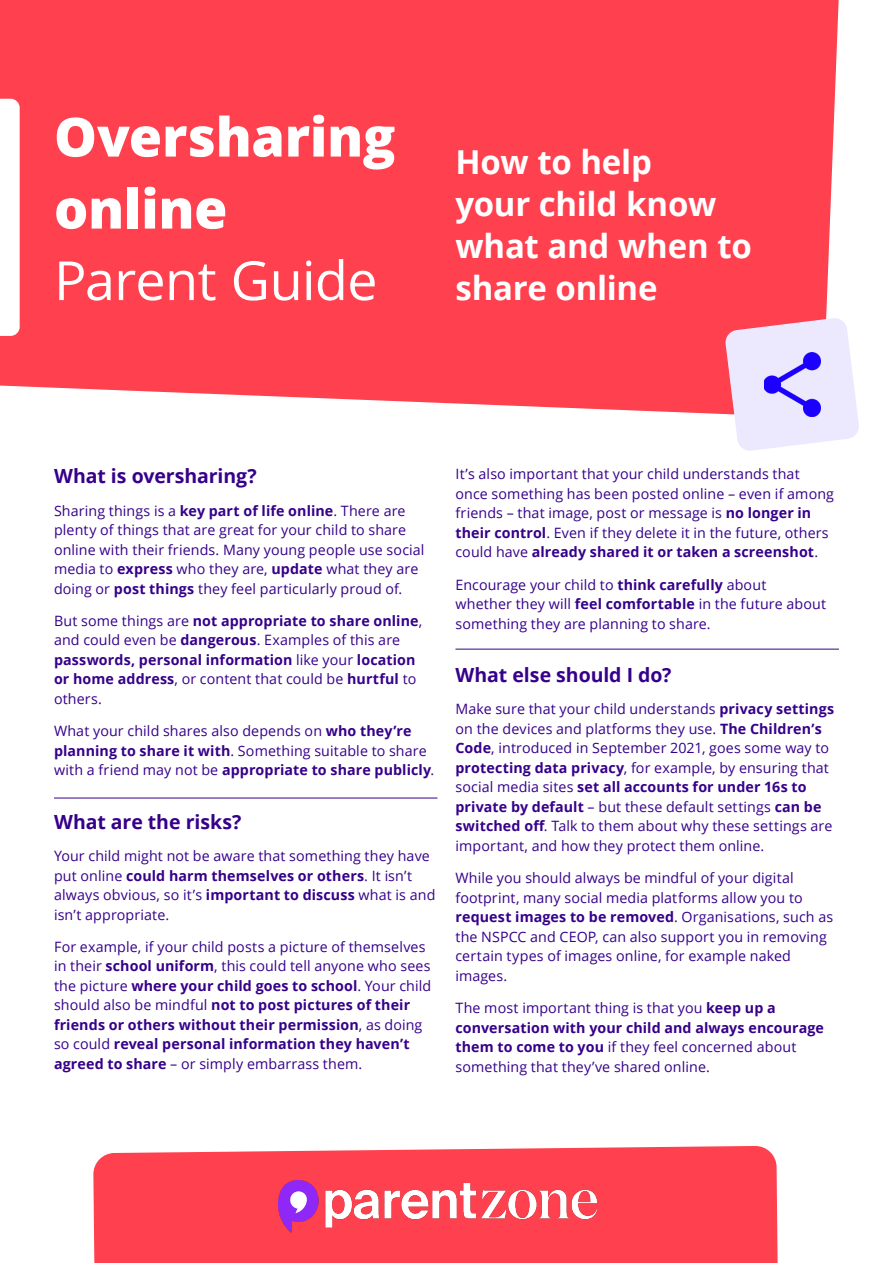
<style>
.page{position:relative;width:893px;height:1263px;background:#fff}
.page>*{position:absolute;margin:0;border:0;box-sizing:border-box;transform-origin:0 0}
.t1{font:800 54px/72px "Open Sans";letter-spacing:-.005em;color:#fff}
.t2{font:54px "Open Sans";letter-spacing:-.015em;color:#fff}
.t3{font:700 33px/42px "Open Sans";letter-spacing:-.01em;color:#fff}
.Heading1{font:700 19.5px "Open Sans";letter-spacing:-.005em;color:#36008a}
.Paragraph_Style_1{font:14.25px/19.5px "Open Sans";letter-spacing:.01em;color:#36008a}
.Paragraph_Style_1-2{font:700 14.25px/19.5px "Open Sans";letter-spacing:.01em;color:#36008a}
.s1{font-weight:700}
.s2{font-weight:400}
</style>
<div class="page">
<div style="left:0;top:0;width:839px;height:414px;background:#ff404e"></div>
<svg style="left:725px;top:317px;width:134px;height:134px;background:#efdcef"></svg>
<svg style="left:0;top:99px;width:20px;height:237px"></svg>
<hr style="left:54px;top:798px;width:383px;height:1px;background:#36008a">
<hr style="left:455px;top:649px;width:384px;height:1px;background:#36008a">
<div style="left:93px;top:1146px;width:685px;height:117px;background:#ff404e"></div>
<img style="left:278px;top:1180px;width:319px;height:52px">
<img style="left:764px;top:353px;width:56px;height:63px">
<p class="t1" style="left:54px;top:98px;width:343px">Oversharing online</p>
<p class="t2" style="left:54px;top:243px;width:325px">Parent Guide</p>
<p class="t3" style="left:455px;top:140px;width:298px">How to help<br>your child know what and when to share online</p>
<p class="Heading1" style="left:54px;top:463px;width:204px">What is oversharing?</p>
<p class="Paragraph_Style_1" style="left:54px;top:500px;width:372px">Sharing things is a <span class="s1">key part of life online</span>. There are plenty of things that are great for your child to share online with their friends. Many young people use social media to <span class="s1">express</span> who they are, <span class="s1">update</span> what they are doing or <span class="s1">post things</span> they feel particularly proud of.</p>
<p class="Paragraph_Style_1-2" style="left:54px;top:611px;width:370px"><span class="s2">But some things are</span> not appropriate to share online<span class="s2">, and could even be</span> dangerous<span class="s2">. Examples of this are </span>passwords, personal information <span class="s2">like your</span> location or home address<span class="s2">, or content that could be</span> hurtful <span class="s2">to others.</span></p>
<p class="Paragraph_Style_1" style="left:54px;top:721px;width:382px">What your child shares also depends on <span class="s1">who they’re planning to share it with</span>. Something suitable to share with a friend may not be <span class="s1">appropriate to share publicly</span>.</p>
<p class="Heading1" style="left:54px;top:808px;width:189px">What are the risks?</p>
<p class="Paragraph_Style_1" style="left:54px;top:846px;width:383px">Your child might not be aware that something they have put online <span class="s1">could harm themselves or others</span>. It isn’t always obvious, so it’s <span class="s1">important to discuss</span> what is and isn’t appropriate.</p>
<p class="Paragraph_Style_1" style="left:54px;top:936px;width:379px">For example, if your child posts a picture of themselves in their <span class="s1">school uniform</span>, this could tell anyone who sees the picture <span class="s1">where your child goes to school</span>. Your child should also be mindful <span class="s1">not to post pictures of their friends or others without their permission</span>, as doing so could <span class="s1">reveal personal information they haven’t agreed to share</span> – or simply embarrass them.</p>
<p class="Paragraph_Style_1" style="left:455px;top:464px;width:380px">It’s also important that your child understands that once something has been posted online – even if among friends – that image, post or message is <span class="s1">no longer in their control</span>. Even if they delete it in the future, others could have <span class="s1">already shared it or taken a screenshot</span>.</p>
<p class="Paragraph_Style_1" style="left:455px;top:574px;width:372px">Encourage your child to <span class="s1">think carefully</span> about whether they will <span class="s1">feel comfortable</span> in the future about something they are planning to share.</p>
<p class="Heading1" style="left:455px;top:661px;width:217px">What else should I do?</p>
<p class="Paragraph_Style_1" style="left:455px;top:699px;width:380px">Make sure that your child understands <span class="s1">privacy settings </span>on the devices and platforms they use. <span class="s1">The Children’s Code</span>, introduced in September 2021, goes some way to <span class="s1">protecting data privacy</span>, for example, by ensuring that social media sites <span class="s1">set all accounts for under 16s to private by default</span> – but these default settings <span class="s1">can be switched off</span>. Talk to them about why these settings are important, and how they protect them online.</p>
<p class="Paragraph_Style_1" style="left:455px;top:868px;width:379px">While you should always be mindful of your digital footprint, many social media platforms allow you to <span class="s1">request images to be removed</span>. Organisations, such as the NSPCC and CEOP, can also support you in removing certain types of images online, for example naked images.</p>
<p class="Paragraph_Style_1" style="left:455px;top:998px;width:370px">The most important thing is that you <span class="s1">keep up a conversation with your child and always encourage them to come to you</span> if they feel concerned about something that they’ve shared online.</p>
</div>
